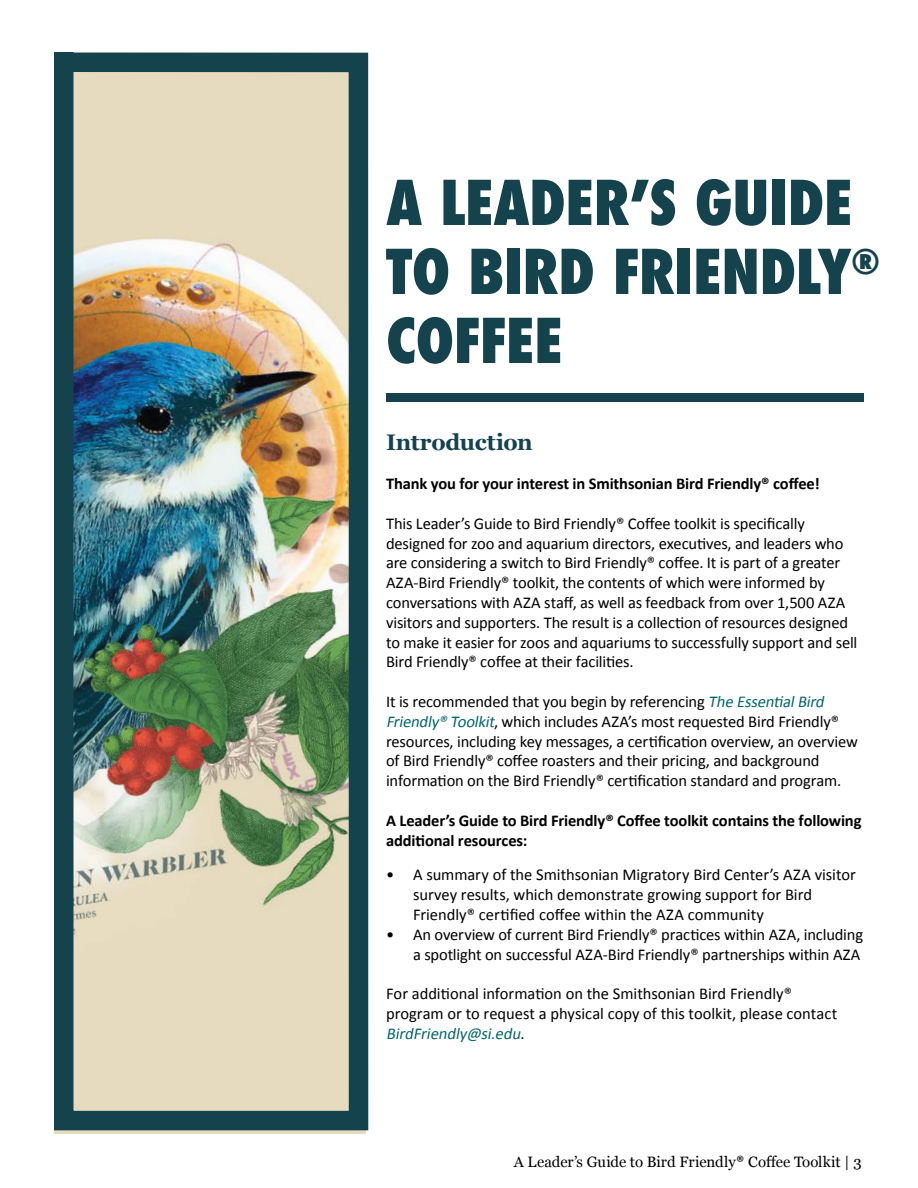
<style>
.page{position:relative;width:918px;height:1188px;background:#fff}
.page>*{position:absolute;margin:0;border:0;box-sizing:border-box;transform-origin:0 0}
.t1{font:800 condensed 60px/69px "Futura";letter-spacing:-.005em;color:#14424d}
.t2{font:700 22.5px "Georgia";letter-spacing:-.01em;color:#14424d}
.t3{font:16.5px/19.8px "Calibri";letter-spacing:-.01em;color:#000}
.t4{font:700 16.5px/19.8px "Calibri";letter-spacing:-.01em;color:#000}
.t5{font:15px "Georgia";color:#000}
.s1{font-style:italic;color:#00656b}
.s2{font-family:"Calibri";font-size:16.5px}
</style>
<div class="page">
<div style="left:386px;top:393px;width:478px;height:9px;background:#14424d"></div>
<img style="left:54px;top:52px;width:315px;height:1082px">
<p class="t1" style="left:386px;top:169px;width:467px">A LEADER’S GUIDE</p>
<p class="t1" style="left:386px;top:238px;width:495px">TO BIRD FRIENDLY<sup>®<br></sup>COFFEE</p>
<p class="t2" style="left:386px;top:425px;width:148px">Introduction</p>
<p class="t4" style="left:386px;top:473px;width:435px">Thank you for your interest in Smithsonian Bird Friendly® coffee!</p>
<p class="t3" style="left:386px;top:514px;width:473px">This Leader’s Guide to Bird Friendly® Coffee toolkit is specifically designed for zoo and aquarium directors, executives, and leaders who are considering a switch to Bird Friendly® coffee. It is part of a greater AZA-Bird Friendly® toolkit, the contents of which were informed by conversations with AZA staff, as well as feedback from over 1,500 AZA visitors and supporters. The result is a collection of resources designed to make it easier for zoos and aquariums to successfully support and sell Bird Friendly® coffee at their facilities.</p>
<p class="t3" style="left:386px;top:692px;width:473px">It is recommended that you begin by referencing <span class="s1">The EssentialBird Friendly® Toolkit</span>, which includes AZA’s most requested Bird Friendly® resources, including key messages, a certification overview, an overview of Bird Friendly® coffee roasters and their pricing, and background information on the Bird Friendly® certification standard and program.</p>
<p class="t4" style="left:386px;top:810px;width:477px">A Leader’s Guide to Bird Friendly® Coffee toolkit contains the following additional resources:</p>
<p class="t3" style="left:413px;top:865px;width:444px;text-indent:-27px">• A summary of the Smithsonian Migratory Bird Center’s AZA visitor survey results, which demonstrate growing support for Bird<br>Friendly® certified coffee within the AZA community</p>
<p class="t3" style="left:386px;top:925px;width:479px;text-align:right">• An overview of current Bird Friendly® practices within AZA, including a spotlight on successful AZA-Bird Friendly® partnerships within AZA</p>
<p class="t3" style="left:386px;top:984px;width:453px">For additional information on the Smithsonian Bird Friendly® program or to request a physical copy of this toolkit, please contact<br><span class="s1">BirdFriendly@si.edu</span>.</p>
<p class="t5" style="left:514px;top:1151px;width:349px">A Leader’s Guide to Bird Friendly<span class="s2">®</span> Coffee Toolkit | 3</p>
</div>
